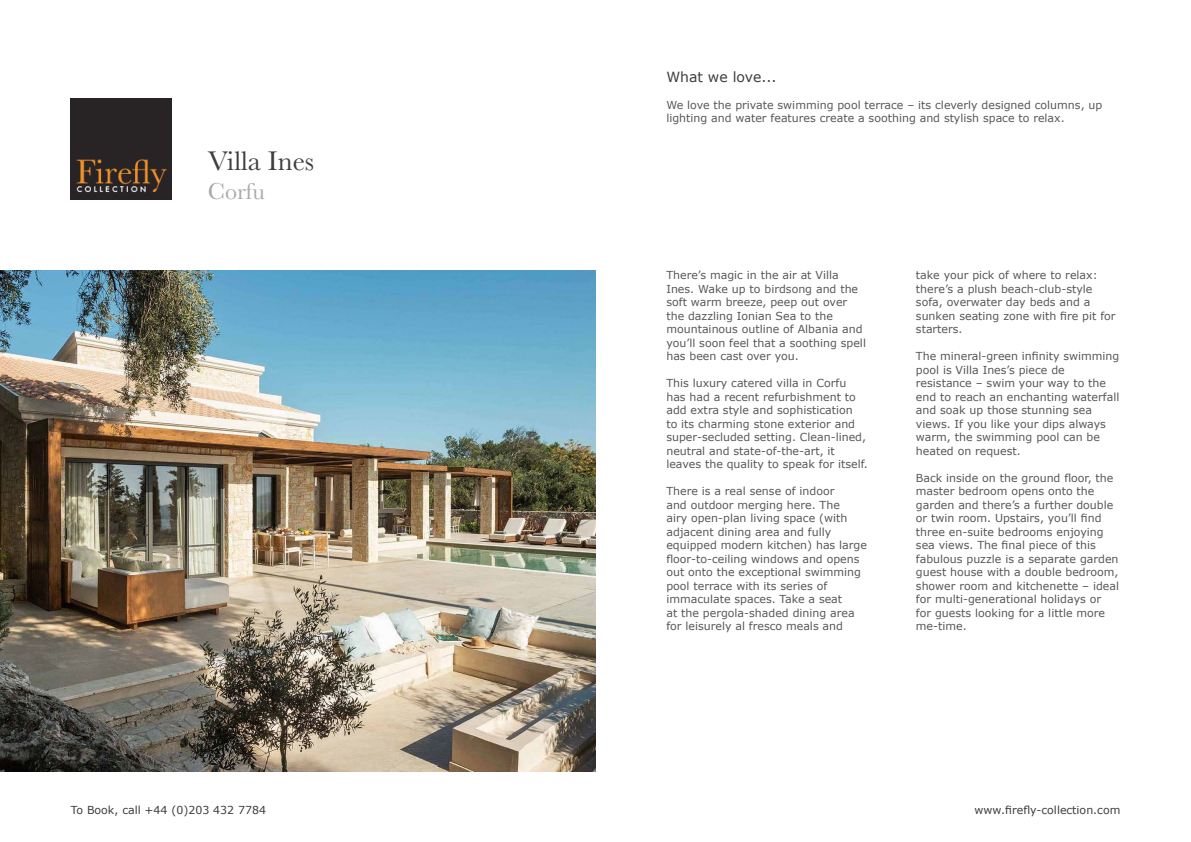
<style>
.page{position:relative;width:1191px;height:842px;background:#fff}
.page>*{position:absolute;margin:0;border:0;box-sizing:border-box;transform-origin:0 0}
.t1{font:28px "Baskerville";color:#3e3e3f}
.t2{font:24px "Baskerville";color:#a8a9ad}
.t3{font:14px "Verdana";color:#3e3e3f}
.t4{font:11px/13.5px "Verdana";color:#57585a}
.t5{font:11px "Verdana";color:#3e3e3f}
</style>
<div class="page">
<img style="left:71px;top:99px;width:101px;height:101px">
<img style="left:0;top:271px;width:595px;height:500px">
<p class="t1" style="left:208px;top:143px;width:108px">Villa Ines</p>
<p class="t2" style="left:208px;top:176px;width:59px">Corfu</p>
<p class="t5" style="left:71px;top:802px;width:197px">To Book, call +44 (0)203 432 7784</p>
<p class="t3" style="left:666px;top:68px;width:112px">What we love...</p>
<p class="t4" style="left:666px;top:98px;width:437px">We love the private swimming pool terrace – its cleverly designed columns, up lighting and water features create a soothing and stylish space to relax.</p>
<p class="t4" style="left:666px;top:269px;width:201px">There’s magic in the air at Villa<br>Ines. Wake up to birdsong and the soft warm breeze, peep out over the dazzling Ionian Sea to the mountainous outline of Albania and you’ll soon feel that a soothing spell has been cast over you.</p>
<p class="t4" style="left:666px;top:377px;width:203px">This luxury catered villa in Corfu has had a recent refurbishment to add extra style and sophistication<br>to its charming stone exterior and super-secluded setting. Clean-lined, neutral and state-of-the-art, it leaves the quality to speak for itself.</p>
<p class="t4" style="left:666px;top:485px;width:202px">There is a real sense of indoor<br>and outdoor merging here. The<br>airy open-plan living space (with adjacent dining area and fully equipped modern kitchen) has large floor-to-ceiling windows and opens out onto the exceptional swimming pool terrace with its series of immaculate spaces. Take a seat<br>at the pergola-shaded dining area for leisurely al fresco meals and</p>
<p class="t4" style="left:916px;top:269px;width:201px">take your pick of where to relax: there’s a plush beach-club-style sofa, overwater day beds and a sunken seating zone with fire pit for starters.</p>
<p class="t4" style="left:916px;top:350px;width:205px">The mineral-green infinity swimming pool is Villa Ines’s piece de resistance – swim your way to the end to reach an enchanting waterfall and soak up those stunning sea views. If you like your dips always warm, the swimming pool can be heated on request.</p>
<p class="t4" style="left:916px;top:471px;width:205px">Back inside on the ground floor, the master bedroom opens onto the garden and there’s a further double or twin room. Upstairs, you’ll find three en-suite bedrooms enjoying sea views. The final piece of this fabulous puzzle is a separate garden guest house with a double bedroom, shower room and kitchenette – ideal for multi-generational holidays or for guests looking for a little more me-time.</p>
<p class="t5" style="left:974px;top:802px;width:147px">www.firefly-collection.com</p>
</div>
